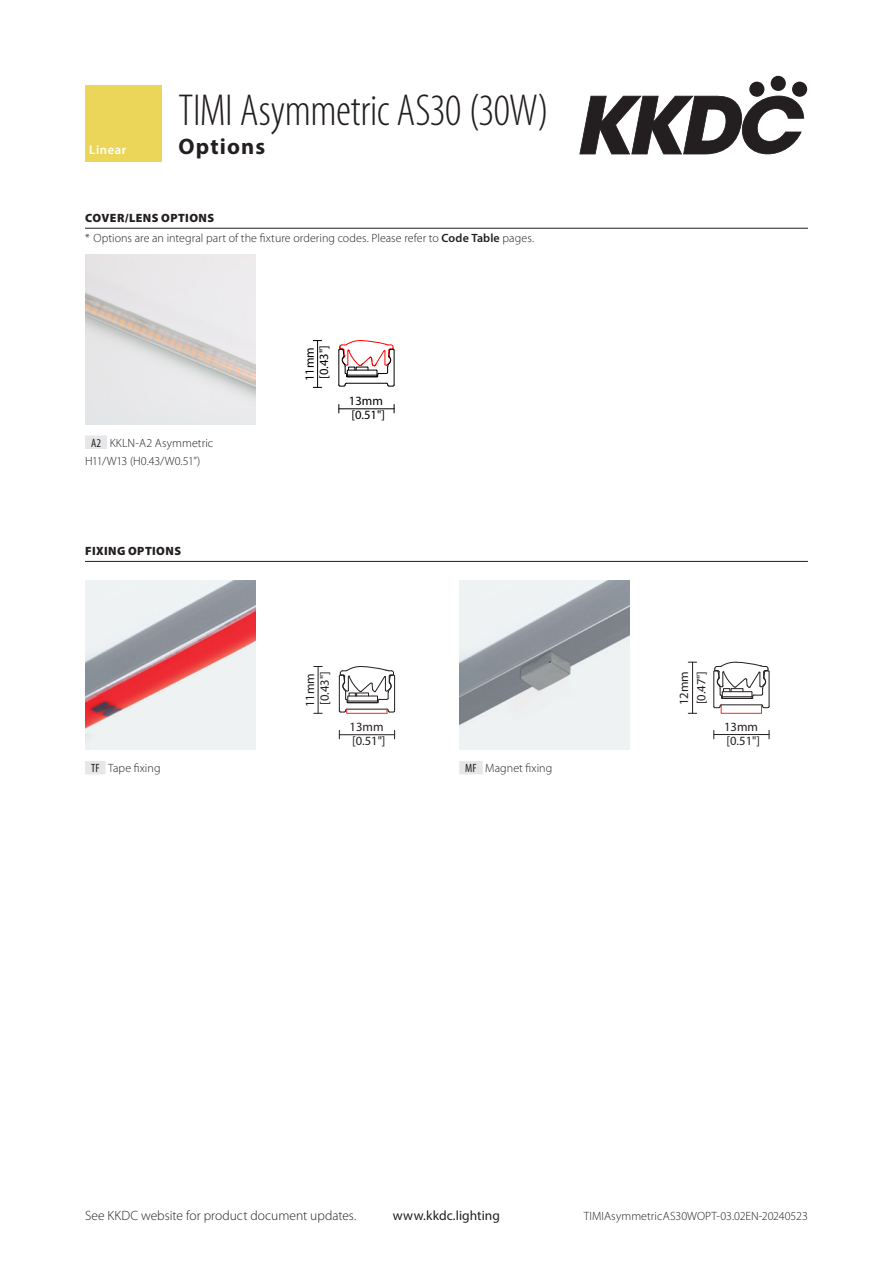
<style>
.page{position:relative;width:893px;height:1263px;background:#fff}
.page>*{position:absolute;margin:0;border:0;box-sizing:border-box;transform-origin:0 0}
.Product_Title{font:300 condensed 45px "Myriad Pro";letter-spacing:-.01em;color:#231f20}
.title_line2{font:700 22.5px "Myriad Pro";letter-spacing:.05em;color:#231f20}
.t1{font:300 13.5px "Myriad Pro";color:#231f20}
.t2{font:13.5px "Myriad Pro";letter-spacing:.005em;color:#231f20}
.t3{font:600 12.75px "Myriad Pro";letter-spacing:.04em;color:#fff}
.t4{font:12.6px/14.4px "Myriad Pro";color:#231f20}
.t5{font:12.6px/14.4px "Myriad Pro";color:#000}
.Section_sub_text{font:300 12px "Myriad Pro";letter-spacing:.005em;color:#231f20}
.Product_code_Options{font:300 12px "Myriad Pro";letter-spacing:.01em;color:#231f20}
.body{font:300 12px "Myriad Pro";letter-spacing:-.035em;color:#231f20}
.Section_heading_top{font:900 12px "Myriad Pro";letter-spacing:.035em;color:#231f20}
.Section_heading_othe{font:900 12px "Myriad Pro";letter-spacing:.035em;color:#231f20}
.s1{font-weight:600}
.s2{font-weight:400;font-stretch:condensed}
</style>
<div class="page">
<svg style="left:579px;top:96px;width:225px;height:58px"></svg>
<svg style="left:749px;top:81px;width:16px;height:16px"></svg>
<div style="left:770px;top:76px;width:16px;height:15px;background:#231f20;border-radius:50%"></div>
<div style="left:792px;top:81px;width:15px;height:16px;background:#231f20;border-radius:50%"></div>
<hr style="left:85px;top:228px;width:723px;height:1px;background:#231f20">
<hr style="left:85px;top:561px;width:723px;height:1px;background:#231f20">
<img style="left:85px;top:255px;width:170px;height:170px">
<hr style="left:339px;top:350px;width:1px;height:35px;background:#000">
<div style="left:346px;top:374px;width:32px;height:3px;border:1px solid #000"></div>
<hr style="left:394px;top:350px;width:1px;height:35px;background:#000">
<svg style="left:387px;top:383px;width:8px;height:4px"></svg>
<hr style="left:346px;top:383px;width:41px;height:1px;background:#000">
<svg style="left:338px;top:383px;width:9px;height:4px"></svg>
<div style="left:347px;top:370px;width:30px;height:7px;border:1px solid #000"></div>
<svg style="left:338px;top:340px;width:57px;height:35px"></svg>
<hr style="left:339px;top:408px;width:55px;height:1px;background:#000">
<hr style="left:317px;top:341px;width:1px;height:46px;background:#000">
<div style="left:85px;top:435px;width:22px;height:14px;background:#e6e7e9"></div>
<svg style="left:85px;top:580px;width:544px;height:170px"></svg>
<img style="left:85px;top:580px;width:170px;height:169px">
<hr style="left:339px;top:676px;width:1px;height:35px;background:#231f20">
<div style="left:347px;top:700px;width:32px;height:3px;border:1px solid #231f20"></div>
<hr style="left:394px;top:676px;width:1px;height:35px;background:#231f20">
<div style="left:348px;top:696px;width:30px;height:7px;border:1px solid #231f20"></div>
<svg style="left:339px;top:666px;width:56px;height:36px"></svg>
<hr style="left:339px;top:734px;width:56px;height:1px;background:#231f20">
<hr style="left:318px;top:666px;width:1px;height:47px;background:#231f20">
<svg style="left:339px;top:708px;width:56px;height:6px"></svg>
<img style="left:459px;top:580px;width:170px;height:169px">
<hr style="left:713px;top:672px;width:1px;height:35px;background:#231f20">
<div style="left:721px;top:696px;width:32px;height:3px;border:1px solid #231f20"></div>
<hr style="left:769px;top:672px;width:1px;height:35px;background:#231f20">
<div style="left:722px;top:691px;width:30px;height:8px;border:1px solid #231f20"></div>
<svg style="left:713px;top:662px;width:57px;height:35px"></svg>
<div style="left:731px;top:688px;width:12px;height:4px;border:1px solid #231f20"></div>
<hr style="left:714px;top:734px;width:55px;height:1px;background:#231f20">
<hr style="left:692px;top:662px;width:1px;height:51px;background:#231f20">
<svg style="left:713px;top:704px;width:57px;height:10px"></svg>
<div style="left:85px;top:761px;width:21px;height:13px;background:#e6e7e9"></div>
<div style="left:459px;top:761px;width:24px;height:13px;background:#e6e7e9"></div>
<div style="left:85px;top:85px;width:77px;height:77px;background:#ebd659"></div>
<p class="t3" style="left:89px;top:142px;width:38px">Linear</p>
<p class="Product_Title" style="left:179px;top:86px;width:372px">TIMI Asymmetric AS30 (30W)</p>
<p class="title_line2" style="left:179px;top:132px;width:88px">Options</p>
<p class="Section_heading_top" style="left:85px;top:210px;width:131px">COVER/LENS OPTIONS</p>
<p class="Section_sub_text" style="left:85px;top:231px;width:451px">* Options are an integral part of the fixture ordering codes. Please refer to <span class="s1">Code Table</span> pages.</p>
<p class="Product_code_Options" style="left:91px;top:435px;width:124px"><span class="s2">A2</span> KKLN-A2 Asymmetric</p>
<p class="body" style="left:85px;top:454px;width:117px">H11/W13 (H0.43/W0.51”)</p>
<p class="Section_heading_othe" style="left:85px;top:543px;width:97px">FIXING OPTIONS</p>
<p class="t5" style="left:302px;top:381px;width:37px;rotate:-90deg">11mm [0.43"]</p>
<p class="t5" style="left:349px;top:393px;width:37px">13mm [0.51"]</p>
<p class="t4" style="left:303px;top:707px;width:37px;rotate:-90deg">11mm [0.43"]</p>
<p class="t4" style="left:350px;top:719px;width:37px">13mm [0.51"]</p>
<p class="Product_code_Options" style="left:91px;top:761px;width:71px"><span class="s2">TF</span> Tape fixing</p>
<p class="Product_code_Options" style="left:465px;top:761px;width:89px"><span class="s2">MF</span> Magnet fixing</p>
<p class="t4" style="left:675px;top:705px;width:35px;line-height:17.1px;rotate:-90deg">12mm [0.47"]</p>
<p class="t4" style="left:724px;top:719px;width:37px">13mm [0.51"]</p>
<p class="t1" style="left:85px;top:1208px;width:273px">See KKDC website for product document updates.</p>
<p class="t2" style="left:393px;top:1207px;width:109px">www.kkdc.lighting</p>
<p class="Section_sub_text" style="left:584px;top:1209px;width:226px">TIMIAsymmetricAS30WOPT-03.02EN-20240523</p>
</div>
